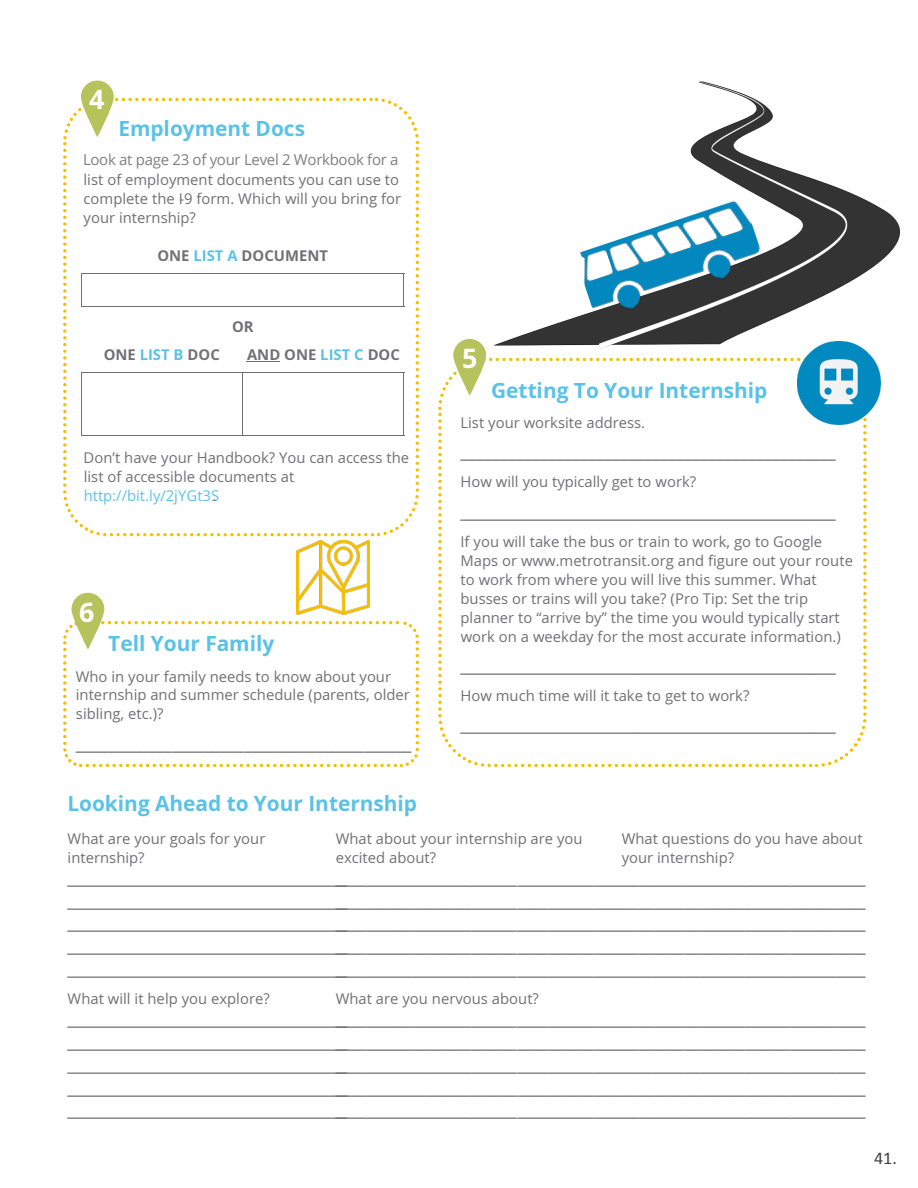
<style>
.page{position:relative;width:918px;height:1188px;background:#fff}
.page>*{position:absolute;margin:0;border:0;box-sizing:border-box;transform-origin:0 0}
.t1{font:700 26.7px "Open Sans";color:#fff}
.t2{font:700 20.85px "Open Sans";color:#5bc2e7}
.t3{font:18px "Calibri";color:#3e3e3f}
.t4{font:17.85px/22.6px "Open Sans";color:#717073;text-align:justify}
.t5{font:17.85px/22.6px "Open Sans";color:#717073;text-align:justify;scale:1.89 1}
.t6{font:15px "Open Sans";letter-spacing:-.02em;color:#7f7e81}
.t7{font:14.85px/18.9px "Open Sans";color:#717073}
.t8{font:700 14.85px "Open Sans";color:#717073}
.s1{color:#5bc2e7}
</style>
<div class="page">
<img style="left:494px;top:81px;width:406px;height:277px">
<svg style="left:63px;top:98px;width:356px;height:438px"></svg>
<hr style="left:247px;top:361px;width:33px;height:1px;background:#717073">
<hr style="left:81px;top:373px;width:1px;height:62px;background:#717073">
<hr style="left:242px;top:373px;width:1px;height:62px;background:#717073">
<hr style="left:404px;top:373px;width:1px;height:62px;background:#717073">
<hr style="left:81px;top:274px;width:1px;height:33px;background:#717073">
<hr style="left:404px;top:274px;width:1px;height:33px;background:#717073">
<hr style="left:81px;top:273px;width:323px;height:1px;background:#717073">
<hr style="left:81px;top:306px;width:323px;height:1px;background:#717073">
<hr style="left:81px;top:372px;width:323px;height:1px;background:#717073">
<hr style="left:81px;top:435px;width:323px;height:1px;background:#717073">
<svg style="left:438px;top:358px;width:429px;height:409px"></svg>
<svg style="left:63px;top:621px;width:356px;height:146px"></svg>
<img style="left:798px;top:341px;width:83px;height:84px">
<img style="left:296px;top:541px;width:74px;height:73px">
<img style="left:574px;top:198px;width:191px;height:122px">
<svg style="left:81px;top:81px;width:33px;height:56px"></svg>
<div style="left:86px;top:87px;width:23px;height:22px;background:#b6c35c;border-radius:50%"></div>
<svg style="left:453px;top:339px;width:33px;height:57px"></svg>
<div style="left:459px;top:345px;width:22px;height:23px;background:#b6c35c;border-radius:50%"></div>
<svg style="left:72px;top:593px;width:32px;height:56px"></svg>
<div style="left:77px;top:599px;width:23px;height:23px;background:#b6c35c;border-radius:50%"></div>
<div style="left:82px;top:150px;width:320px;height:23px;background:#fff"></div>
<p class="t1" style="left:89px;top:84px;width:17px">4</p>
<p class="t2" style="left:118px;top:116px;width:188px">Employment Docs</p>
<p class="t7" style="left:84px;top:151px;width:319px">Look at page __ of your Intern Handbook for a list of employment documents you can use to complete the I-9 form. Which will you bring for your internship?</p>
<p class="t6" style="left:83px;top:149px;width:317px">Look at page 23 of your Level 2 Workbook for a</p>
<p class="t8" style="left:157px;top:247px;width:172px">ONE <span class="s1">LIST A</span> DOCUMENT</p>
<p class="t8" style="left:232px;top:318px;width:23px">OR</p>
<p class="t8" style="left:104px;top:346px;width:118px">ONE <span class="s1">LIST B</span> DOC</p>
<p class="t8" style="left:247px;top:346px;width:154px">AND ONE <span class="s1">LIST C</span> DOC</p>
<p class="t7" style="left:84px;top:449px;width:327px">Don’t have your Handbook? You can access the list of accessible documents at <span class="s1">http://bit.ly/2jYGt3S</span>.</p>
<p class="t1" style="left:79px;top:597px;width:17px">6</p>
<p class="t2" style="left:108px;top:632px;width:168px">Tell Your Family</p>
<p class="t7" style="left:76px;top:667px;width:336px">Who in your family needs to know about your internship and summer schedule (parents, older sibling, etc.)?</p>
<p class="t4" style="left:76px;top:732px;width:337px">__________________________________________</p>
<p class="t1" style="left:462px;top:343px;width:17px">5</p>
<p class="t2" style="left:491px;top:378px;width:278px">Getting To Your Internship</p>
<p class="t7" style="left:461px;top:413px;width:186px">List your worksite address.</p>
<p class="t4" style="left:461px;top:441px;width:377px">_______________________________________________</p>
<p class="t7" style="left:461px;top:473px;width:237px">How will you typically get to work?</p>
<p class="t4" style="left:461px;top:500px;width:377px">_______________________________________________</p>
<p class="t7" style="left:461px;top:532px;width:394px">If you will take the bus or train to work, go to Google Maps or www.metrotransit.org and figure out your route to work from where you will live this summer. What busses or trains will you take? (Pro Tip: Set the trip planner to “arrive by” the time you would typically start work on a weekday for the most accurate information.)</p>
<p class="t4" style="left:461px;top:654px;width:377px">_______________________________________________</p>
<p class="t7" style="left:461px;top:686px;width:290px">How much time will it take to get to work?</p>
<p class="t4" style="left:461px;top:714px;width:377px">_______________________________________________</p>
<p class="t2" style="left:67px;top:792px;width:351px">Looking Ahead to Your Internship</p>
<p class="t7" style="left:68px;top:829px;width:199px">What are your goals for your internship?</p>
<p class="t4" style="left:68px;top:866px;width:281px">___________________________________ ___________________________________ ___________________________________ ___________________________________ ___________________________________</p>
<p class="t7" style="left:68px;top:990px;width:204px">What will it help you explore?</p>
<p class="t4" style="left:68px;top:1008px;width:281px">___________________________________ ___________________________________ ___________________________________ ___________________________________ ___________________________________</p>
<p class="t7" style="left:336px;top:829px;width:248px">What about your internship are you excited about?</p>
<p class="t5" style="left:336px;top:866px;width:282px">___________________________________ ___________________________________ ___________________________________ ___________________________________ ___________________________________</p>
<p class="t7" style="left:336px;top:990px;width:205px">What are you nervous about?</p>
<p class="t5" style="left:336px;top:1008px;width:282px">___________________________________ ___________________________________ ___________________________________ ___________________________________ ___________________________________</p>
<p class="t7" style="left:622px;top:829px;width:242px;line-height:19.5px">What questions do you have about your internship?</p>
<p class="t3" style="left:874px;top:1146px;width:24px">41.</p>
</div>
